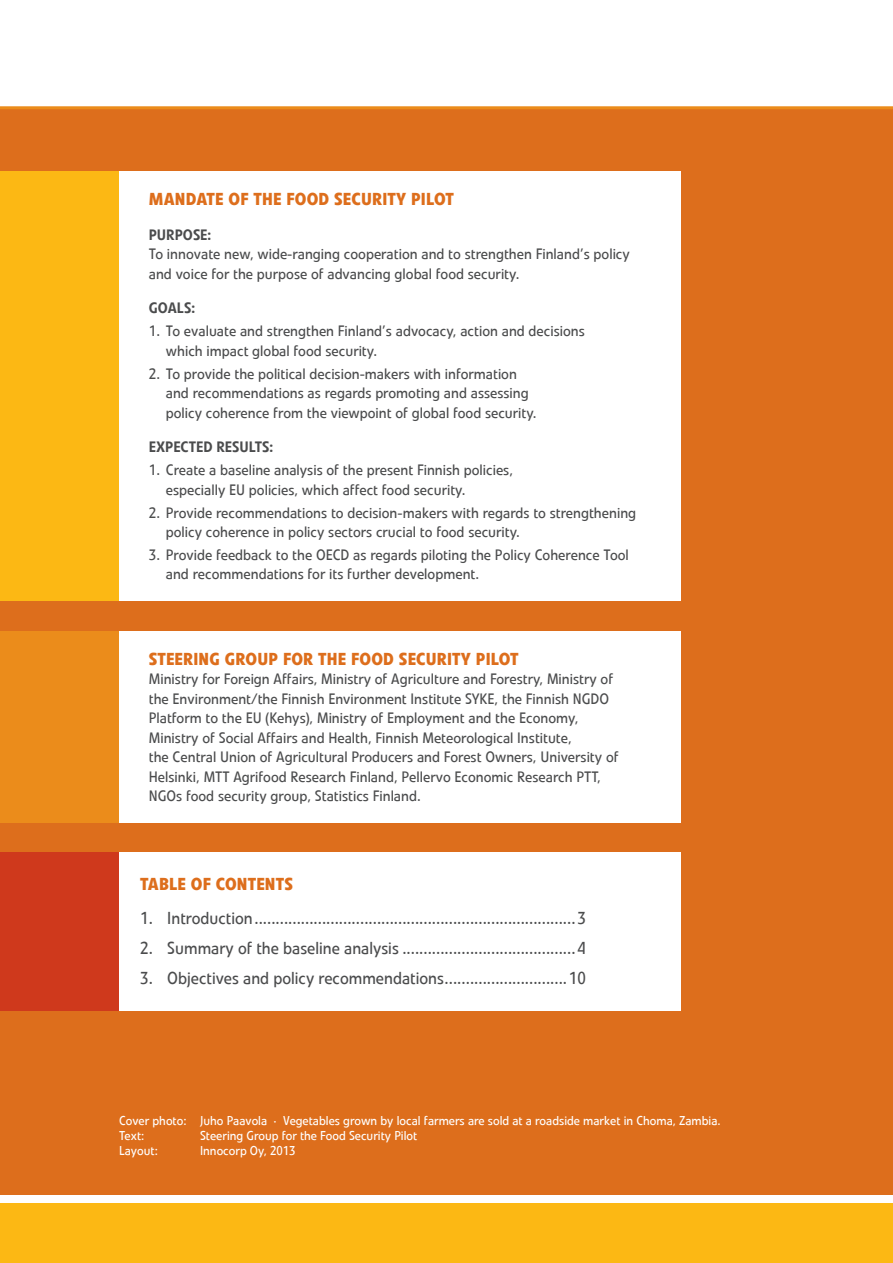
<style>
.page{position:relative;width:893px;height:1263px;background:#fff}
.page>*{position:absolute;margin:0;border:0;box-sizing:border-box;transform-origin:0 0}
.t1{font:17.25px "Veto Com";color:#4b4c4d}
.t2{font:700 17.25px "Veto Com";letter-spacing:.01em;color:#dd6e1c}
.t3{font:15px/19.5px "Veto Com";color:#4b4c4d}
.t4{font:500 15px "Veto Com";color:#4b4c4d}
.t5{font:12.75px/15px "Veto Com";color:#fff}
</style>
<div class="page">
<div style="left:0;top:107px;width:893px;height:1088px;background:#dd6e1c"></div>
<div style="left:0;top:171px;width:119px;height:430px;background:#fcb814"></div>
<div style="left:119px;top:171px;width:561px;height:430px;background:#fff"></div>
<div style="left:0;top:1203px;width:893px;height:60px;background:#fcb814"></div>
<hr style="left:0;top:106px;width:893px;height:3px;background:#eb8c1b">
<div style="left:0;top:852px;width:119px;height:159px;background:#cf391c"></div>
<div style="left:119px;top:852px;width:561px;height:159px;background:#fff"></div>
<div style="left:0;top:631px;width:119px;height:191px;background:#eb8c1b"></div>
<div style="left:119px;top:631px;width:561px;height:191px;background:#fff"></div>
<p class="t2" style="left:149px;top:188px;width:307px">MANDATE OF THE FOOD SECURITY PILOT</p>
<p class="t4" style="left:149px;top:226px;width:64px">PURPOSE:</p>
<p class="t3" style="left:149px;top:245px;width:483px">To innovate new, wide-ranging cooperation and to strengthen Finland’s policy and voice for the purpose of advancing global food security.</p>
<p class="t4" style="left:149px;top:299px;width:48px">GOALS:</p>
<p class="t3" style="left:166px;top:321px;width:421px;text-indent:-17px">1. To evaluate and strengthen Finland’s advocacy, action and decisions which impact global food security.</p>
<p class="t3" style="left:166px;top:364px;width:372px;text-indent:-17px">2. To provide the political decision-makers with information and recommendations as regards promoting and assessing policy coherence from the viewpoint of global food security.</p>
<p class="t4" style="left:149px;top:438px;width:126px">EXPECTED RESULTS:</p>
<p class="t3" style="left:166px;top:460px;width:349px;text-indent:-17px">1. Create a baseline analysis of the present Finnish policies, especially EU policies, which affect food security.</p>
<p class="t3" style="left:166px;top:503px;width:472px;text-indent:-17px">2. Provide recommendations to decision-makers with regards to strengthening policy coherence in policy sectors crucial to food security.</p>
<p class="t3" style="left:166px;top:545px;width:465px;text-indent:-17px">3. Provide feedback to the OECD as regards piloting the Policy Coherence Tool and recommendations for its further development.</p>
<p class="t2" style="left:149px;top:648px;width:371px">STEERING GROUP FOR THE FOOD SECURITY PILOT</p>
<p class="t3" style="left:149px;top:669px;width:471px">Ministry for Foreign Affairs, Ministry of Agriculture and Forestry, Ministry of the Environment/the Finnish Environment Institute SYKE, the Finnish NGDO Platform to the EU (Kehys), Ministry of Employment and the Economy, Ministry of Social Affairs and Health, Finnish Meteorological Institute,<br>the Central Union of Agricultural Producers and Forest Owners, University of Helsinki, MTT Agrifood Research Finland, Pellervo Economic Research PTT, NGOs food security group, Statistics Finland.</p>
<p class="t2" style="left:140px;top:873px;width:154px">TABLE OF CONTENTS</p>
<p class="t1" style="left:140px;top:908px;width:447px">1. Introduction............................................................................3</p>
<p class="t1" style="left:140px;top:938px;width:447px">2. Summary of the baseline analysis .........................................4</p>
<p class="t1" style="left:140px;top:968px;width:447px">3. Objectives and policy recommendations.............................10</p>
<p class="t5" style="left:119px;top:1113px;width:603px">Cover photo: Juho Paavola · Vegetables grown by local farmers are sold at a roadside market in Choma, Zambia.<br>Text:</p>
<p class="t5" style="left:200px;top:1128px;width:219px">Steering Group for the Food Security Pilot</p>
<p class="t5" style="left:119px;top:1143px;width:40px">Layout:</p>
<p class="t5" style="left:200px;top:1143px;width:97px">Innocorp Oy, 2013</p>
</div>
